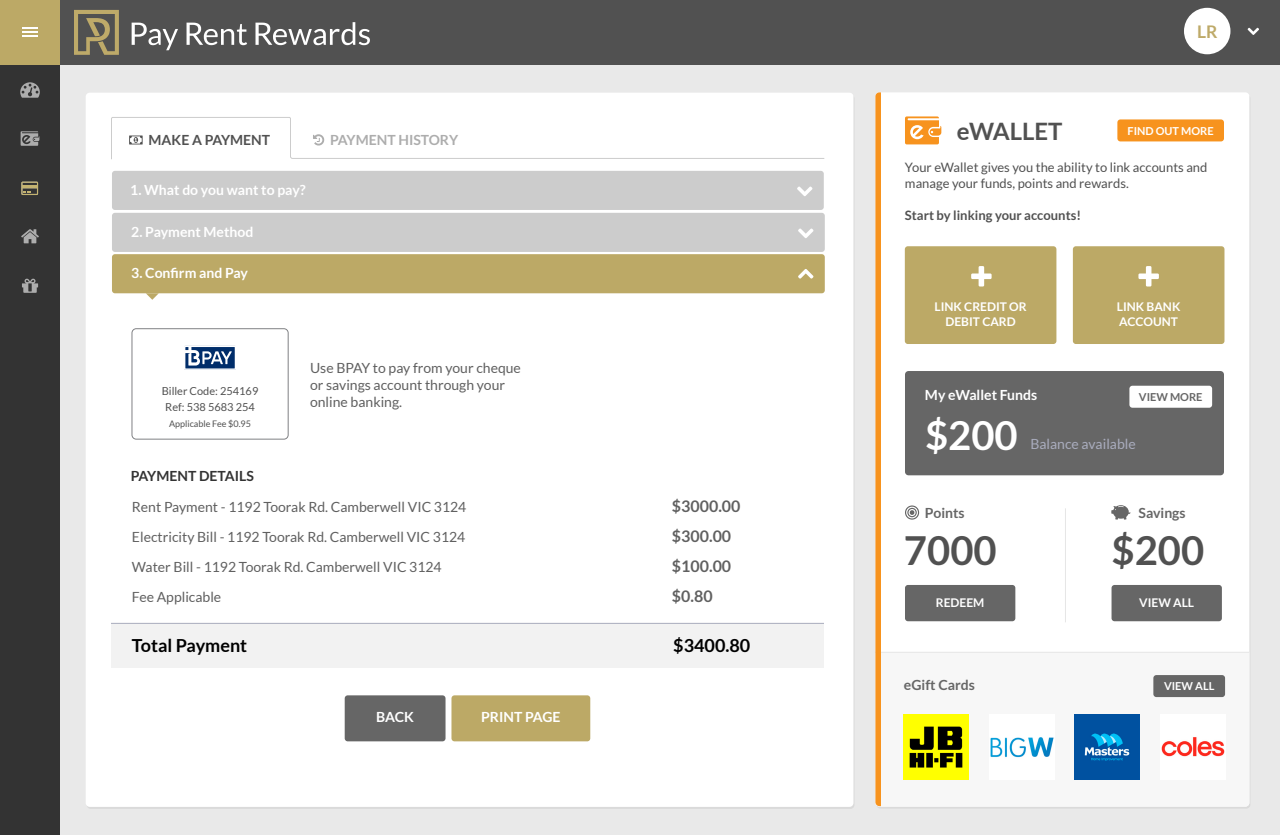
<style>
.page{position:relative;width:1280px;height:835px;background:#e9e9e9}
.page>*{position:absolute;margin:0;border:0;box-sizing:border-box;transform-origin:0 0}
.t1{font:700 40px "Lato";color:#515151}
.t2{font:700 40px "Lato";color:#fff}
.t3{font:700 24px "Lato";color:#515151}
.t4{font:700 18px "Lato";color:#000}
.t5{font:700 17.4px "Lato";color:#beaa69}
.t6{font:700 16px "Lato";color:#606060}
.t7{font:14px/16.8px "Lato";color:#606060}
.t8{font:700 14px "Lato";color:#fff}
.t9{font:700 14px "Lato";color:#666}
.t10{font:14px "Lato";color:#a9acbd}
.t11{font:700 14px "Lato";color:#adadad}
.t12{font:700 14px "Lato";color:#333}
.t13{font:700 14px "Lato";color:#515151}
.t14{font:13px/15.6px "Lato";color:#515151}
.t15{font:700 13px "Lato";color:#515151}
.t16{font:700 12px/15px "Lato";color:#fff;text-align:center}
.t17{font:11px/16px "Lato";color:#515151;text-align:center}
.t18{font:700 11px "Lato";color:#fff}
.t19{font:700 11px "Lato";color:#666}
.t20{font:9px "Lato";color:#515151}
</style>
<div class="page">
<div style="left:0;top:0;width:60px;height:835px;background:#333"></div>
<div style="left:0;top:0;width:1280px;height:65px;background:#515151"></div>
<div style="left:0;top:0;width:60px;height:65px;background:#bca966"></div>
<svg style="left:21px;top:131px;width:18px;height:15px"></svg>
<svg style="left:21px;top:229px;width:18px;height:14px"></svg>
<svg style="left:20px;top:82px;width:20px;height:16px"></svg>
<svg style="left:22px;top:279px;width:16px;height:14px"></svg>
<svg style="left:1248px;top:28px;width:11px;height:7px"></svg>
<div style="left:1184px;top:8px;width:46px;height:46px;background:#fff;border-radius:50%"></div>
<svg style="left:74px;top:10px;width:45px;height:45px"></svg>
<svg style="left:256px;top:22px;width:114px;height:23px"></svg>
<svg style="left:132px;top:23px;width:46px;height:27px"></svg>
<svg style="left:187px;top:23px;width:60px;height:22px"></svg>
<svg style="left:22px;top:27px;width:16px;height:10px"></svg>
<div style="left:86px;top:93px;width:768px;height:714px;background:#fff;border-radius:4px"></div>
<div style="left:451px;top:695px;width:139px;height:46px;background:#bca966;border-radius:3px"></div>
<div style="left:345px;top:695px;width:101px;height:46px;background:#666;border-radius:3px"></div>
<div style="left:875px;top:92px;width:374px;height:715px;background:#fff;border-radius:4px"></div>
<svg style="left:905px;top:116px;width:36px;height:28px"></svg>
<div style="left:905px;top:371px;width:319px;height:104px;background:#666;border-radius:4px"></div>
<div style="left:1112px;top:585px;width:110px;height:36px;background:#666;border-radius:3px"></div>
<div style="left:905px;top:585px;width:110px;height:36px;background:#666;border-radius:3px"></div>
<hr style="left:1065px;top:508px;width:1px;height:114px;background:#e6e6e6">
<svg style="left:905px;top:505px;width:14px;height:15px"></svg>
<svg style="left:1111px;top:505px;width:19px;height:15px"></svg>
<div style="left:905px;top:246px;width:151px;height:98px;background:#bca966;border-radius:3px"></div>
<svg style="left:971px;top:266px;width:21px;height:20px"></svg>
<div style="left:1073px;top:246px;width:151px;height:98px;background:#bca966;border-radius:3px"></div>
<svg style="left:1138px;top:266px;width:21px;height:20px"></svg>
<svg style="left:877px;top:653px;width:372px;height:154px"></svg>
<img style="left:1160px;top:714px;width:65px;height:65px">
<img style="left:1075px;top:714px;width:65px;height:65px">
<img style="left:989px;top:714px;width:65px;height:65px">
<img style="left:904px;top:714px;width:65px;height:65px">
<hr style="left:875px;top:652px;width:374px;height:1px;background:#e6e6e6">
<div style="left:1153px;top:675px;width:72px;height:22px;background:#666;border-radius:3px"></div>
<div style="left:1129px;top:386px;width:83px;height:22px;background:#fff;border-radius:3px"></div>
<div style="left:1117px;top:119px;width:107px;height:22px;background:#f7931e;border-radius:3px"></div>
<div style="left:875px;top:92px;width:5px;height:714px;background:#f7931e"></div>
<svg style="left:111px;top:117px;width:713px;height:42px"></svg>
<div style="left:112px;top:171px;width:712px;height:39px;background:#ccc;border-radius:3px"></div>
<svg style="left:797px;top:187px;width:15px;height:9px"></svg>
<div style="left:112px;top:213px;width:713px;height:39px;background:#ccc;border-radius:3px"></div>
<svg style="left:798px;top:229px;width:15px;height:9px"></svg>
<div style="left:112px;top:254px;width:713px;height:39px;background:#bca966;border-radius:3px"></div>
<svg style="left:798px;top:269px;width:15px;height:10px"></svg>
<svg style="left:146px;top:293px;width:13px;height:7px"></svg>
<div style="left:131px;top:328px;width:158px;height:112px;border:1px solid #808184;border-radius:4px"></div>
<svg style="left:184px;top:347px;width:52px;height:23px"></svg>
<div style="left:111px;top:624px;width:713px;height:44px;background:#f2f2f2"></div>
<hr style="left:111px;top:623px;width:713px;height:1px;background:#a9acbd">
<svg style="left:21px;top:182px;width:17px;height:13px"></svg>
<p class="t13" style="left:149px;top:132px;width:123px">MAKE A PAYMENT</p>
<p class="t11" style="left:330px;top:132px;width:129px">PAYMENT HISTORY</p>
<p class="t8" style="left:130px;top:182px;width:177px">1. What do you want to pay?</p>
<p class="t8" style="left:131px;top:224px;width:124px">2. Payment Method</p>
<p class="t8" style="left:131px;top:265px;width:118px">3. Confirm and Pay</p>
<p class="t17" style="left:162px;top:383px;width:98px">Biller Code: 254169<br>Ref: 538 5683 254</p>
<p class="t20" style="left:169px;top:419px;width:83px">Applicable Fee $0.95</p>
<p class="t7" style="left:310px;top:360px;width:212px">Use BPAY to pay from your cheque or savings account through your online banking.</p>
<p class="t12" style="left:131px;top:467px;width:124px">PAYMENT DETAILS</p>
<p class="t7" style="left:132px;top:499px;width:336px">Rent Payment - 1192 Toorak Rd. Camberwell VIC 3124</p>
<p class="t6" style="left:672px;top:497px;width:70px">$3000.00</p>
<p class="t7" style="left:132px;top:529px;width:335px">Electricity Bill - 1192 Toorak Rd. Camberwell VIC 3124</p>
<p class="t6" style="left:672px;top:527px;width:61px">$300.00</p>
<p class="t7" style="left:132px;top:559px;width:311px">Water Bill - 1192 Toorak Rd. Camberwell VIC 3124</p>
<p class="t6" style="left:672px;top:557px;width:61px">$100.00</p>
<p class="t7" style="left:132px;top:589px;width:91px">Fee Applicable</p>
<p class="t6" style="left:672px;top:587px;width:42px">$0.80</p>
<p class="t4" style="left:132px;top:635px;width:117px">Total Payment</p>
<p class="t4" style="left:673px;top:635px;width:79px">$3400.80</p>
<p class="t8" style="left:376px;top:709px;width:39px">BACK</p>
<p class="t8" style="left:481px;top:709px;width:81px">PRINT PAGE</p>
<h2 class="t3" style="left:957px;top:118px;width:107px">eWALLET</h2>
<p class="t5" style="left:1197px;top:22px;width:22px">LR</p>
<p class="t18" style="left:1128px;top:124px;width:88px">FIND OUT MORE</p>
<p class="t14" style="left:905px;top:160px;width:304px">Your eWallet gives you the ability to link accounts and manage your funds, points and rewards.</p>
<p class="t15" style="left:905px;top:208px;width:178px">Start by linking your accounts!</p>
<p class="t16" style="left:935px;top:299px;width:94px">LINK CREDIT OR<br>DEBIT CARD</p>
<p class="t16" style="left:1117px;top:299px;width:65px;text-align:left">LINK BANK<br>ACCOUNT</p>
<p class="t8" style="left:925px;top:387px;width:114px">My eWallet Funds</p>
<h1 class="t2" style="left:925px;top:412px;width:94px">$200</h1>
<p class="t19" style="left:1139px;top:391px;width:65px">VIEW MORE</p>
<p class="t10" style="left:1030px;top:436px;width:107px">Balance available</p>
<p class="t9" style="left:925px;top:505px;width:41px">Points</p>
<p class="t9" style="left:1139px;top:505px;width:49px">Savings</p>
<h1 class="t1" style="left:904px;top:527px;width:94px">7000</h1>
<h1 class="t1" style="left:1112px;top:527px;width:94px">$200</h1>
<p class="t16" style="left:936px;top:595px;width:50px">REDEEM</p>
<p class="t16" style="left:1139px;top:595px;width:56px">VIEW ALL</p>
<p class="t9" style="left:904px;top:677px;width:72px">eGift Cards</p>
<p class="t18" style="left:1164px;top:680px;width:52px">VIEW ALL</p>
</div>
